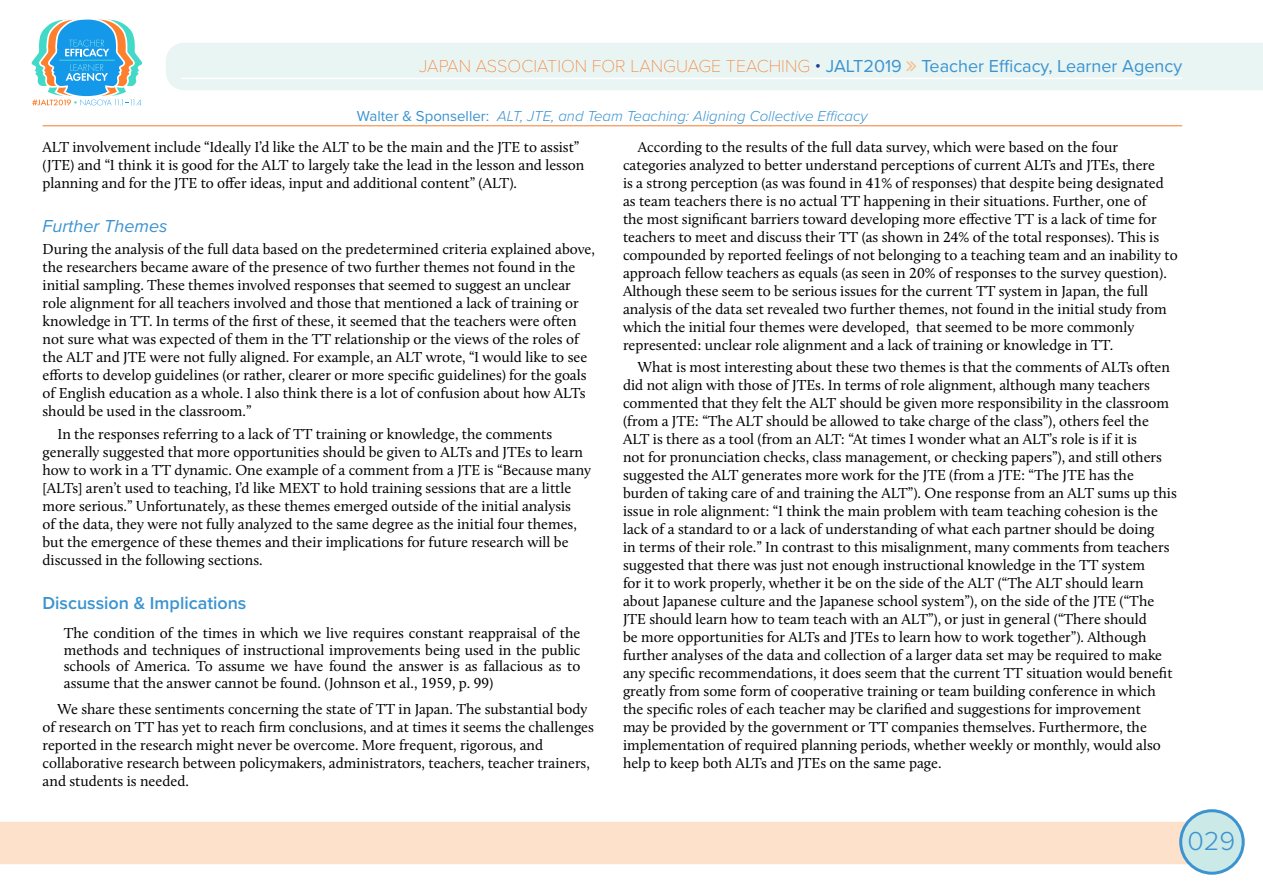
<style>
.page{position:relative;width:1263px;height:893px;background:#fff}
.page>*{position:absolute;margin:0;border:0;box-sizing:border-box;transform-origin:0 0}
.t1{font:300 27px "Proxima Nova";color:#3b93d0}
.t2{font:18px "Proxima Nova";color:#3b93d0}
.t3{font:600 18px "Proxima Nova";color:#3b93d0}
.t4{font:italic 18px "Proxima Nova";color:#3b93d0}
.t5{font:15px/18px "Calluna";color:#000}
.t6{font:italic 300 15px "Proxima Nova";color:#3b93d0}
.s1{font-family:"Proxima Nova T";font-weight:100;color:#f57d2e}
.s2{font-weight:300;color:#25408f}
.s3{font-weight:400;font-style:normal}
</style>
<div class="page">
<div style="left:0;top:822px;width:1190px;height:42px;background:#fee1cb"></div>
<div style="left:1181px;top:811px;width:62px;height:62px;background:#cbe9e6;border-radius:50%"></div>
<div style="left:1179px;top:809px;width:66px;height:66px;border:3px solid #3b93d0;border-radius:50%"></div>
<svg style="left:31px;top:19px;width:112px;height:87px"></svg>
<div style="left:166px;top:43px;width:1097px;height:47px;background:#e9f5f3"></div>
<hr style="left:182px;top:78px;width:1000px;height:1px;background:#fff">
<hr style="left:43px;top:126px;width:1139px;height:1px;background:#f57d2e">
<svg style="left:907px;top:61px;width:9px;height:10px"></svg>
<p class="t2" style="left:419px;top:52px;width:764px"><span class="s1">JAPAN ASSOCIATION FOR LANGUAGE TEACHING</span> <span class="s2">•</span> JALT2019 Teacher Efficacy, Learner Agency</p>
<p class="t6" style="left:357px;top:105px;width:512px"><span class="s3">Walter &amp; Sponseller:</span> ALT, JTE, and Team Teaching: Aligning Collective Efficacy</p>
<p class="t5" style="left:43px;top:137px;width:543px">ALT involvement include “Ideally I’d like the ALT to be the main and the JTE to assist” (JTE) and “I think it is good for the ALT to largely take the lead in the lesson and lesson planning and for the JTE to offer ideas, input and additional content” (ALT).</p>
<p class="t4" style="left:43px;top:213px;width:127px">Further Themes</p>
<p class="t5" style="left:43px;top:240px;width:554px">During the analysis of the full data based on the predetermined criteria explained above, the researchers became aware of the presence of two further themes not found in the initial sampling. These themes involved responses that seemed to suggest an unclear role alignment for all teachers involved and those that mentioned a lack of training or knowledge in TT. In terms of the first of these, it seemed that the teachers were often not sure what was expected of them in the TT relationship or the views of the roles of the ALT and JTE were not fully aligned. For example, an ALT wrote, “I would like to see efforts to develop guidelines (or rather, clearer or more specific guidelines) for the goals of English education as a whole. I also think there is a lot of confusion about how ALTs should be used in the classroom.”</p>
<p class="t5" style="left:43px;top:424px;width:550px;text-indent:15px">In the responses referring to a lack of TT training or knowledge, the comments generally suggested that more opportunities should be given to ALTs and JTEs to learn how to work in a TT dynamic. One example of a comment from a JTE is “Because many [ALTs] aren’t used to teaching, I’d like MEXT to hold training sessions that are a little more serious.” Unfortunately, as these themes emerged outside of the initial analysis<br>of the data, they were not fully analyzed to the same degree as the initial four themes, but the emergence of these themes and their implications for future research will be discussed in the following sections.</p>
<p class="t3" style="left:43px;top:590px;width:205px">Discussion &amp; Implications</p>
<p class="t5" style="left:64px;top:625px;width:518px;line-height:16.5px;text-align:justify">The condition of the times in which we live requires constant reappraisal of the methods and techniques of instructional improvements being used in the public schools of America. To assume we have found the answer is as fallacious as to assume that the answer cannot be found. (Johnson et al., 1959, p. 99)</p>
<p class="t5" style="left:43px;top:700px;width:553px;text-indent:15px">We share these sentiments concerning the state of TT in Japan. The substantial body of research on TT has yet to reach firm conclusions, and at times it seems the challenges reported in the research might never be overcome. More frequent, rigorous, and collaborative research between policymakers, administrators, teachers, teacher trainers, and students is needed.</p>
<p class="t5" style="left:623px;top:137px;width:556px;text-indent:15px">According to the results of the full data survey, which were based on the four categories analyzed to better understand perceptions of current ALTs and JTEs, there<br>is a strong perception (as was found in 41% of responses) that despite being designated as team teachers there is no actual TT happening in their situations. Further, one of<br>the most significant barriers toward developing more effective TT is a lack of time for teachers to meet and discuss their TT (as shown in 24% of the total responses). This is compounded by reported feelings of not belonging to a teaching team and an inability to approach fellow teachers as equals (as seen in 20% of responses to the survey question).<br>Although these seem to be serious issues for the current TT system in Japan, the full analysis of the data set revealed two further themes, not found in the initial study from which the initial four themes were developed, that seemed to be more commonly represented: unclear role alignment and a lack of training or knowledge in TT.</p>
<p class="t5" style="left:623px;top:358px;width:555px;text-indent:15px">What is most interesting about these two themes is that the comments of ALTs often did not align with those of JTEs. In terms of role alignment, although many teachers commented that they felt the ALT should be given more responsibility in the classroom (from a JTE: “The ALT should be allowed to take charge of the class”), others feel the ALT is there as a tool (from an ALT: “At times I wonder what an ALT’s role is if it is<br>not for pronunciation checks, class management, or checking papers”), and still others suggested the ALT generates more work for the JTE (from a JTE: “The JTE has the burden of taking care of and training the ALT”). One response from an ALT sums up this issue in role alignment: “I think the main problem with team teaching cohesion is the lack of a standard to or a lack of understanding of what each partner should be doing<br>in terms of their role.” In contrast to this misalignment, many comments from teachers suggested that there was just not enough instructional knowledge in the TT system<br>for it to work properly, whether it be on the side of the ALT (“The ALT should learn about Japanese culture and the Japanese school system”), on the side of the JTE (“The JTE should learn how to team teach with an ALT”), or just in general (“There should<br>be more opportunities for ALTs and JTEs to learn how to work together”). Although further analyses of the data and collection of a larger data set may be required to make any specific recommendations, it does seem that the current TT situation would benefit greatly from some form of cooperative training or team building conference in which the specific roles of each teacher may be clarified and suggestions for improvement<br>may be provided by the government or TT companies themselves. Furthermore, the implementation of required planning periods, whether weekly or monthly, would also help to keep both ALTs and JTEs on the same page.</p>
<h1 class="t1" style="left:1187px;top:820px;width:49px">029</h1>
</div>
